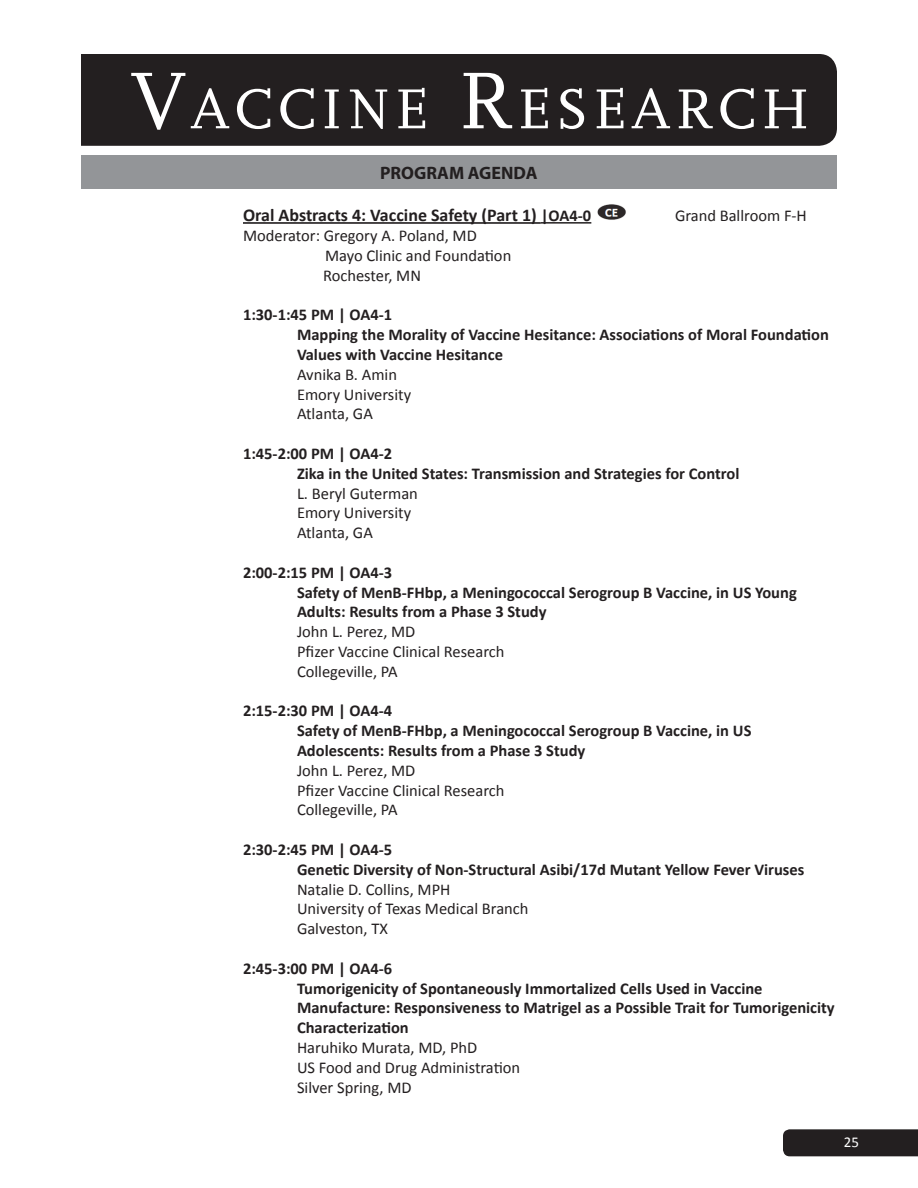
<style>
.page{position:relative;width:918px;height:1188px;background:#fff}
.page>*{position:absolute;margin:0;border:0;box-sizing:border-box;transform-origin:0 0}
.t1{font:58.8px "FF Scala Caps";letter-spacing:.07em;color:#fff}
.t2{font:700 18px "Calibri";color:#231f20}
.t3{font:700 18px "Myriad Pro";color:#231f20}
.t4{font:700 16.5px/19.8px "Calibri";color:#231f20}
.t5{font:16.5px "Calibri";color:#231f20}
.t6{font:15px "Calibri";color:#fff}
.s1{font-size:84px}
.s2{font-size:16.5px}
</style>
<div class="page">
<div style="left:81px;top:155px;width:756px;height:34px;background:#939598"></div>
<div style="left:783px;top:1129px;width:135px;height:27px;background:#231f20"></div>
<div style="left:81px;top:54px;width:756px;height:92px;background:#231f20"></div>
<hr style="left:243px;top:222px;width:298px;height:2px;background:#231f20">
<hr style="left:541px;top:222px;width:50px;height:2px;background:#231f20">
<img style="left:597px;top:204px;width:29px;height:16px">
<h1 class="t1" style="left:131px;top:77px;width:681px"><span class="s1">V</span>ACCINE <span class="s1">R</span>ESEARCH</h1>
<p class="t3" style="left:380px;top:161px;width:159px">PROGRAM AGENDA</p>
<p class="t2" style="left:243px;top:204px;width:350px">Oral Abstracts 4: Vaccine Safety (Part 1) <span class="s2">|OA4-0</span></p>
<p class="t5" style="left:675px;top:205px;width:133px">Grand Ballroom F-H</p>
<p class="t5" style="left:243px;top:225px;width:235px">Moderator: Gregory A. Poland, MD</p>
<p class="t5" style="left:325px;top:245px;width:188px">Mayo Clinic and Foundation</p>
<p class="t5" style="left:323px;top:265px;width:99px">Rochester, MN</p>
<p class="t4" style="left:243px;top:305px;width:151px">1:30-1:45 PM | OA4-1</p>
<p class="t4" style="left:297px;top:325px;width:534px">Mapping the Morality of Vaccine Hesitance: Associations of Moral Foundation<br>Values with Vaccine Hesitance</p>
<p class="t5" style="left:297px;top:364px;width:102px">Avnika B. Amin</p>
<p class="t5" style="left:297px;top:384px;width:116px">Emory University</p>
<p class="t5" style="left:297px;top:403px;width:77px">Atlanta, GA</p>
<p class="t4" style="left:243px;top:444px;width:151px">1:45-2:00 PM | OA4-2</p>
<p class="t4" style="left:297px;top:463px;width:444px">Zika in the United States: Transmission and Strategies for Control</p>
<p class="t5" style="left:297px;top:483px;width:122px">L. Beryl Guterman</p>
<p class="t5" style="left:297px;top:502px;width:116px">Emory University</p>
<p class="t5" style="left:297px;top:522px;width:77px">Atlanta, GA</p>
<p class="t4" style="left:243px;top:562px;width:151px">2:00-2:15 PM | OA4-3</p>
<p class="t4" style="left:297px;top:582px;width:501px">Safety of MenB-FHbp, a Meningococcal Serogroup B Vaccine, in US Young<br>Adults: Results from a Phase 3 Study</p>
<p class="t5" style="left:297px;top:621px;width:120px">John L. Perez, MD</p>
<p class="t5" style="left:297px;top:641px;width:209px">Pfizer Vaccine Clinical Research</p>
<p class="t5" style="left:297px;top:661px;width:102px">Collegeville, PA</p>
<p class="t4" style="left:243px;top:701px;width:151px">2:15-2:30 PM | OA4-4</p>
<p class="t4" style="left:297px;top:721px;width:456px">Safety of MenB-FHbp, a Meningococcal Serogroup B Vaccine, in US<br>Adolescents: Results from a Phase 3 Study</p>
<p class="t5" style="left:297px;top:760px;width:120px">John L. Perez, MD</p>
<p class="t5" style="left:297px;top:780px;width:209px">Pfizer Vaccine Clinical Research</p>
<p class="t5" style="left:297px;top:799px;width:102px">Collegeville, PA</p>
<p class="t4" style="left:243px;top:840px;width:151px">2:30-2:45 PM | OA4-5</p>
<p class="t4" style="left:297px;top:859px;width:509px">Genetic Diversity of Non-Structural Asibi/17d Mutant Yellow Fever Viruses</p>
<p class="t5" style="left:297px;top:879px;width:155px">Natalie D. Collins, MPH</p>
<p class="t5" style="left:297px;top:898px;width:233px">University of Texas Medical Branch</p>
<p class="t5" style="left:297px;top:918px;width:93px">Galveston, TX</p>
<p class="t4" style="left:243px;top:958px;width:151px">2:45-3:00 PM | OA4-6</p>
<p class="t4" style="left:297px;top:978px;width:539px">Tumorigenicity of Spontaneously Immortalized Cells Used in Vaccine<br>Manufacture: Responsiveness to Matrigel as a Possible Trait for Tumorigenicity<br>Characterization</p>
<p class="t5" style="left:297px;top:1037px;width:182px">Haruhiko Murata, MD, PhD</p>
<p class="t5" style="left:297px;top:1057px;width:225px">US Food and Drug Administration</p>
<p class="t5" style="left:297px;top:1077px;width:116px">Silver Spring, MD</p>
<p class="t6" style="left:844px;top:1133px;width:17px">25</p>
</div>
